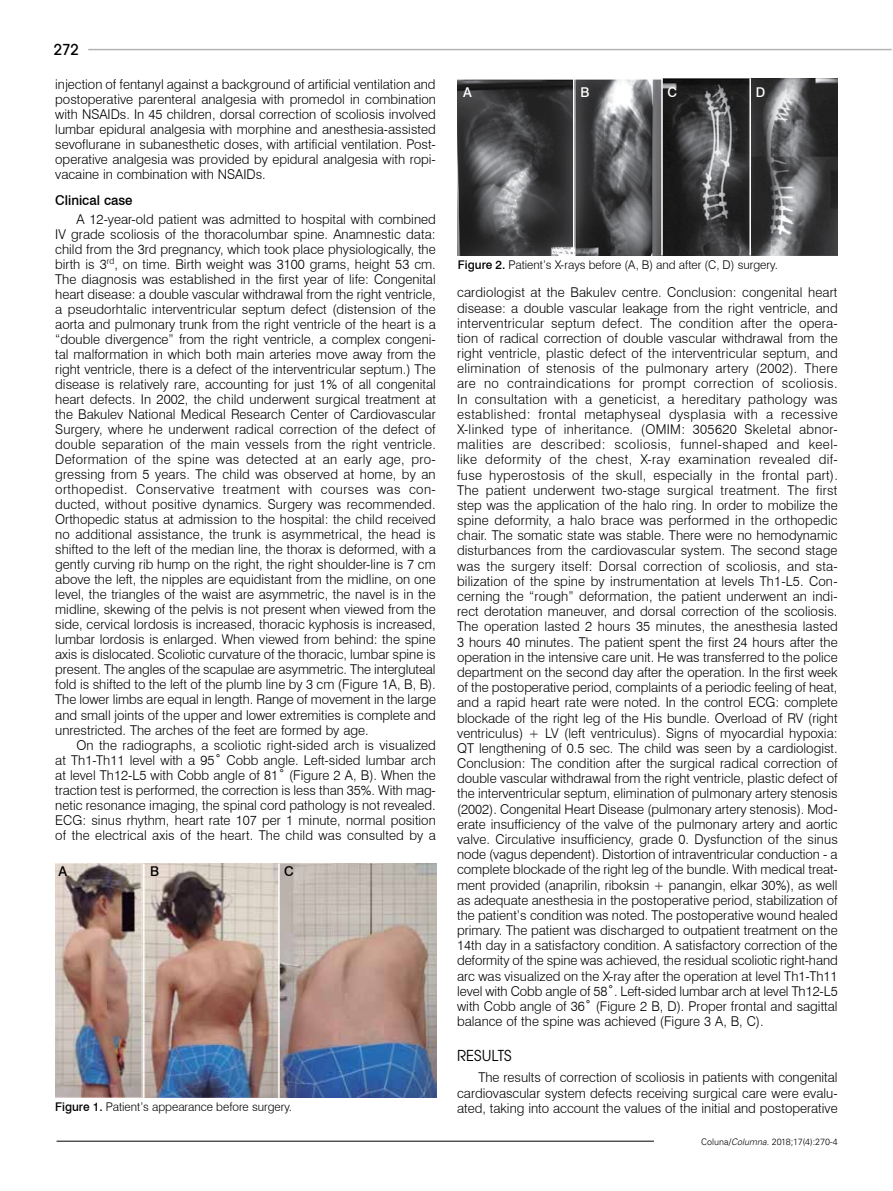
<style>
.page{position:relative;width:893px;height:1191px;background:#fff}
.page>*{position:absolute;margin:0;border:0;box-sizing:border-box;transform-origin:0 0}
.t1{font:15px "Avant Garde";color:#000}
.t2{font:500 15px "Avant Garde";color:#000}
.t3{font:300 13.5px/15.1px "Swiss 721 BT";color:#000;text-align:justify}
.t4{font:500 13.5px "Swiss 721 BT";color:#000}
.t5{font:500 13.5px "Swiss 721 BT";color:#fff}
.t6{font:300 12px "Swiss 721 BT";color:#000}
.t7{font:300 9px "Univers";color:#000}
.s1{font-weight:500}
.s2{font-style:italic}
</style>
<div class="page">
<hr style="left:88px;top:49px;width:804px;height:1px;background:#000">
<hr style="left:57px;top:1140px;width:597px;height:1px;background:#000">
<img style="left:55px;top:863px;width:381px;height:235px">
<hr style="left:278px;top:863px;width:2px;height:235px;background:#fff">
<hr style="left:143px;top:863px;width:2px;height:235px;background:#fff">
<img style="left:457px;top:78px;width:380px;height:177px">
<hr style="left:573px;top:78px;width:1px;height:177px;background:#fff">
<hr style="left:661px;top:78px;width:2px;height:177px;background:#fff">
<hr style="left:749px;top:78px;width:2px;height:177px;background:#fff">
<p class="t2" style="left:54px;top:40px;width:26px">272</p>
<p class="t3" style="left:55px;top:76px;width:382px">injection of fentanyl against a background of artificial ventilation and postoperative parenteral analgesia with promedol in combination with NSAIDs. In 45 children, dorsal correction of scoliosis involved lumbar epidural analgesia with morphine and anesthesia-assisted sevoflurane in subanesthetic doses, with artificial ventilation. Post&shy;operative analgesia was provided by epidural analgesia with ropi&shy;vacaine in combination with NSAIDs.</p>
<p class="t4" style="left:55px;top:192px;width:79px">Clinical case</p>
<p class="t3" style="left:55px;top:212px;width:382px;text-indent:21px">A 12-year-old patient was admitted to hospital with combined IV grade scoliosis of the thoracolumbar spine. Anamnestic data: child from the 3rd pregnancy, which took place physiologically, the birth is 3<sup>rd</sup>, on time. Birth weight was 3100 grams, height 53 cm.<br>The diagnosis was established in the first year of life: Congenital heart disease: a double vascular withdrawal from the right ventricle, a pseudorhtalic interventricular septum defect (distension of the aorta and pulmonary trunk from the right ventricle of the heart is a “double divergence” from the right ventricle, a complex congeni&shy;tal malformation in which both main arteries move away from the right ventricle, there is a defect of the interventricular septum.) The disease is relatively rare, accounting for just 1% of all congenital heart defects. In 2002, the child underwent surgical treatment at the Bakulev National Medical Research Center of Cardiovascular Surgery, where he underwent radical correction of the defect of double separation of the main vessels from the right ventricle.<br>Deformation of the spine was detected at an early age, pro&shy;gressing from 5 years. The child was observed at home, by an orthopedist. Conservative treatment with courses was con&shy;ducted, without positive dynamics. Surgery was recommended.<br>Orthopedic status at admission to the hospital: the child received no additional assistance, the trunk is asymmetrical, the head is shifted to the left of the median line, the thorax is deformed, with a gently curving rib hump on the right, the right shoulder-line is 7 cm above the left, the nipples are equidistant from the midline, on one level, the triangles of the waist are asymmetric, the navel is in the midline, skewing of the pelvis is not present when viewed from the side, cervical lordosis is increased, thoracic kyphosis is increased, lumbar lordosis is enlarged. When viewed from behind: the spine axis is dislocated. Scoliotic curvature of the thoracic, lumbar spine is present. The angles of the scapulae are asymmetric. The intergluteal fold is shifted to the left of the plumb line by 3 cm (Figure 1A, B, B).<br>The lower limbs are equal in length. Range of movement in the large and small joints of the upper and lower extremities is complete and unrestricted. The arches of the feet are formed by age.</p>
<p class="t3" style="left:55px;top:737px;width:382px;text-indent:21px">On the radiographs, a scoliotic right-sided arch is visualized at Th1-Th11 level with a 95˚ Cobb angle. Left-sided lumbar arch at level Th12-L5 with Cobb angle of 81˚ (Figure 2 A, B). When the traction test is performed, the correction is less than 35%. With mag&shy;netic resonance imaging, the spinal cord pathology is not revealed.<br>ECG: sinus rhythm, heart rate 107 per 1 minute, normal position of the electrical axis of the heart. The child was consulted by a</p>
<p class="t4" style="left:58px;top:863px;width:10px">A</p>
<p class="t4" style="left:150px;top:863px;width:10px">B</p>
<p class="t4" style="left:284px;top:863px;width:11px">C</p>
<p class="t5" style="left:463px;top:84px;width:10px">A</p>
<p class="t5" style="left:580px;top:84px;width:10px">B</p>
<p class="t5" style="left:668px;top:84px;width:11px">C</p>
<p class="t5" style="left:756px;top:84px;width:11px">D</p>
<p class="t6" style="left:458px;top:257px;width:321px"><span class="s1">Figure 2.</span> Patient’s X-rays before (A, B) and after (C, D) surgery.</p>
<p class="t3" style="left:457px;top:285px;width:382px">cardiologist at the Bakulev centre. Conclusion: congenital heart disease: a double vascular leakage from the right ventricle, and interventricular septum defect. The condition after the opera&shy;tion of radical correction of double vascular withdrawal from the right ventricle, plastic defect of the interventricular septum, and elimination of stenosis of the pulmonary artery (2002). There are no contraindications for prompt correction of scoliosis.<br>In consultation with a geneticist, a hereditary pathology was established: frontal metaphyseal dysplasia with a recessive X-linked type of inheritance. (OMIM: 305620 Skeletal abnor&shy;malities are described: scoliosis, funnel-shaped and keel&shy;like deformity of the chest, X-ray examination revealed dif&shy;fuse hyperostosis of the skull, especially in the frontal part).<br>The patient underwent two-stage surgical treatment. The first step was the application of the halo ring. In order to mobilize the spine deformity, a halo brace was performed in the orthopedic chair. The somatic state was stable. There were no hemodynamic disturbances from the cardiovascular system. The second stage was the surgery itself: Dorsal correction of scoliosis, and sta&shy;bilization of the spine by instrumentation at levels Th1-L5. Con&shy;cerning the “rough” deformation, the patient underwent an indi&shy;rect derotation maneuver, and dorsal correction of the scoliosis.<br>The operation lasted 2 hours 35 minutes, the anesthesia lasted 3 hours 40 minutes. The patient spent the first 24 hours after the operation in the intensive care unit. He was transferred to the police department on the second day after the operation. In the first week of the postoperative period, complaints of a periodic feeling of heat, and a rapid heart rate were noted. In the control ECG: complete blockade of the right leg of the His bundle. Overload of RV (right ventriculus) + LV (left ventriculus). Signs of myocardial hypoxia:<br>QT lengthening of 0.5 sec. The child was seen by a cardiologist.<br>Conclusion: The condition after the surgical radical correction of double vascular withdrawal from the right ventricle, plastic defect of the interventricular septum, elimination of pulmonary artery stenosis (2002). Congenital Heart Disease (pulmonary artery stenosis). Mod&shy;erate insufficiency of the valve of the pulmonary artery and aortic valve. Circulative insufficiency, grade 0. Dysfunction of the sinus node (vagus dependent). Distortion of intraventricular conduction - a complete blockade of the right leg of the bundle. With medical treat&shy;ment provided (anaprilin, riboksin + panangin, elkar 30%), as well as adequate anesthesia in the postoperative period, stabilization of the patient’s condition was noted. The postoperative wound healed primary. The patient was discharged to outpatient treatment on the 14th day in a satisfactory condition. A satisfactory correction of the deformity of the spine was achieved, the residual scoliotic right-hand arc was visualized on the X-ray after the operation at level Th1-Th11 level with Cobb angle of 58˚. Left-sided lumbar arch at level Th12-L5 with Cobb angle of 36˚ (Figure 2 B, D). Proper frontal and sagittal balance of the spine was achieved (Figure 3 A, B, C).</p>
<p class="t1" style="left:457px;top:1046px;width:56px">RESULTS</p>
<p class="t3" style="left:457px;top:1069px;width:382px;text-align:right">The results of correction of scoliosis in patients with congenital cardiovascular system defects receiving surgical care were evalu-</p>
<p class="t6" style="left:55px;top:1099px;width:238px"><span class="s1">Figure 1.</span> Patient’s appearance before surgery.</p>
<p class="t3" style="left:457px;top:1100px;width:382px">ated, taking into account the values of the initial and postoperative</p>
<p class="t7" style="left:701px;top:1136px;width:138px">Coluna/<span class="s2">Columna</span>. 2018;17(4):270-4</p>
</div>
